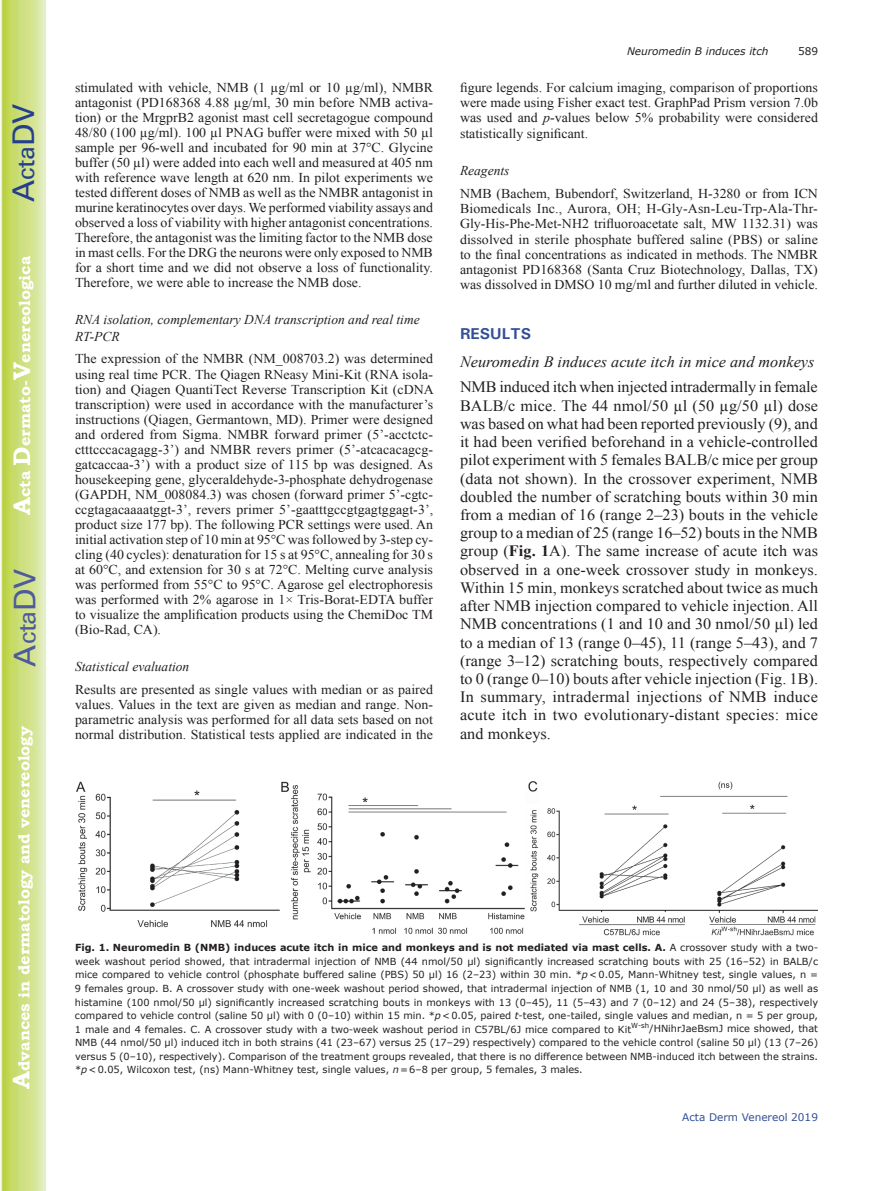
<style>
.page{position:relative;width:893px;height:1191px;background:#fff}
.page>*{position:absolute;margin:0;border:0;box-sizing:border-box;transform-origin:0 0}
.t1{font:30px "Univers";color:#4d5a9e}
.t2{font:30px "Univers";color:#253f8e}
.t3{font:15.75px/18.1px "Times New Roman";letter-spacing:.015em;color:#231f20;text-align:justify}
.t4{font:700 15.75px "Bookman Old Style";color:#fff}
.t5{font:italic 15.75px "Times New Roman";color:#231f20}
.t6{font:700 15.75px "Univers";color:#324f95}
.t7{font:13.5px/15px "Times New Roman";color:#231f20;text-align:justify}
.t8{font:italic 13.5px/16.5px "Times New Roman";color:#231f20}
.t9{font:italic 10.5px "Verdana";color:#231f20}
.t10{font:10.5px "Verdana";color:#324f95}
.t11{font:10.5px "Verdana";color:#231f20}
.t12{font:9.75px/13.5px "Verdana";color:#231f20;text-align:justify}
.s1{font-size:24px}
.s2{font-style:italic}
.s3{font-weight:700}
</style>
<div class="page">
<svg style="left:1px;top:0;width:45px;height:1191px;background:#cfe084"></svg>
<img style="left:76px;top:781px;width:741px;height:155px">
<h1 class="t2" style="left:6px;top:202px;width:100px;rotate:-90deg">A<span class="s1">cta</span>DV</h1>
<p class="t4" style="left:15px;top:515px;width:260px;rotate:-90deg"><span class="s1">A</span>cta <span class="s1">D</span>ermato-<span class="s1">V</span>enereologica</p>
<h1 class="t1" style="left:7px;top:666px;width:100px;rotate:-90deg">A<span class="s1">cta</span>DV</h1>
<p class="t4" style="left:15px;top:1088px;width:364px;rotate:-90deg"><span class="s1">A</span>dvances in dermatology and venereology</p>
<p class="t7" style="left:75px;top:80px;width:360px">stimulated with vehicle, NMB (1 µg/ml or 10 µg/ml), NMBR antagonist (PD168368 4.88 µg/ml, 30 min before NMB activa&shy;tion) or the MrgprB2 agonist mast cell secretagogue compound 48/80 (100 µg/ml). 100 µl PNAG buffer were mixed with 50 µl sample per 96-well and incubated for 90 min at 37°C. Glycine buffer (50 µl) were added into each well and measured at 405 nm with reference wave length at 620 nm. In pilot experiments we tested different doses of NMB as well as the NMBR antagonist in murine keratinocytes over days. We performed viability assays and observed a loss of viability with higher antagonist concentrations.<br>Therefore, the antagonist was the limiting factor to the NMB dose in mast cells. For the DRG the neurons were only exposed to NMB for a short time and we did not observe a loss of functionality.<br>Therefore, we were able to increase the NMB dose.</p>
<p class="t8" style="left:75px;top:311px;width:346px">RNA isolation, complementary DNA transcription and real time<br>RT-PCR</p>
<p class="t7" style="left:75px;top:351px;width:360px">The expression of the NMBR (NM_008703.2) was determined using real time PCR. The Qiagen RNeasy Mini-Kit (RNA isola&shy;tion) and Qiagen QuantiTect Reverse Transcription Kit (cDNA transcription) were used in accordance with the manufacturer’s instructions (Qiagen, Germantown, MD). Primer were designed and ordered from Sigma. NMBR forward primer (5’-acctctc&shy;ctttcccacagagg-3’) and NMBR revers primer (5’-atcacacagcg&shy;gatcaccaa-3’) with a product size of 115 bp was designed. As housekeeping gene, glyceraldehyde-3-phosphate dehydrogenase (GAPDH, NM_008084.3) was chosen (forward primer 5’-cgtc&shy;ccgtagacaaaatggt-3’, revers primer 5’-gaatttgccgtgagtggagt-3’, product size 177 bp). The following PCR settings were used. An initial activation step of 10 min at 95°C was followed by 3-step cy&shy;cling (40 cycles): denaturation for 15 s at 95°C, annealing for 30 s at 60°C, and extension for 30 s at 72°C. Melting curve analysis was performed from 55°C to 95°C. Agarose gel electrophoresis was performed with 2% agarose in 1× Tris-Borat-EDTA buffer to visualize the amplification products using the ChemiDoc TM (Bio-Rad, CA).</p>
<p class="t8" style="left:75px;top:658px;width:116px">Statistical evaluation</p>
<p class="t7" style="left:75px;top:681px;width:360px">Results are presented as single values with median or as paired values. Values in the text are given as median and range. Non&shy;parametric analysis was performed for all data sets based on not normal distribution. Statistical tests applied are indicated in the</p>
<p class="t9" style="left:627px;top:44px;width:143px">Neuromedin B induces itch</p>
<p class="t11" style="left:798px;top:44px;width:22px">589</p>
<p class="t7" style="left:460px;top:80px;width:360px">figure legends. For calcium imaging, comparison of proportions were made using Fisher exact test. GraphPad Prism version 7.0b was used and <span class="s2">p</span>-values below 5% probability were considered statistically significant.</p>
<p class="t8" style="left:460px;top:162px;width:51px">Reagents</p>
<p class="t7" style="left:460px;top:186px;width:360px">NMB (Bachem, Bubendorf, Switzerland, H-3280 or from ICN Biomedicals Inc., Aurora, OH; H-Gly-Asn-Leu-Trp-Ala-Thr-Gly-His-Phe-Met-NH2 trifluoroacetate salt, MW 1132.31) was dissolved in sterile phosphate buffered saline (PBS) or saline to the final concentrations as indicated in methods. The NMBR antagonist PD168368 (Santa Cruz Biotechnology, Dallas, TX) was dissolved in DMSO 10 mg/ml and further diluted in vehicle.</p>
<p class="t6" style="left:460px;top:323px;width:73px">RESULTS</p>
<p class="t5" style="left:460px;top:350px;width:356px">Neuromedin B induces acute itch in mice and monkeys</p>
<p class="t3" style="left:460px;top:378px;width:360px">NMB induced itch when injected intradermally in female BALB/c mice. The 44 nmol/50 µl (50 µg/50 µl) dose was based on what had been reported previously (9), and it had been verified beforehand in a vehicle-controlled pilot experiment with 5 females BALB/c mice per group (data not shown). In the crossover experiment, NMB doubled the number of scratching bouts within 30 min from a median of 16 (range 2–23) bouts in the vehicle group to a median of 25 (range 16–52) bouts in the NMB group (<span class="s3">Fig. 1</span>A). The same increase of acute itch was observed in a one-week crossover study in monkeys.<br>Within 15 min, monkeys scratched about twice as much after NMB injection compared to vehicle injection. All NMB concentrations (1 and 10 and 30 nmol/50 µl) led to a median of 13 (range 0–45), 11 (range 5–43), and 7 (range 3–12) scratching bouts, respectively compared to 0 (range 0–10) bouts after vehicle injection (Fig. 1B).<br>In summary, intradermal injections of NMB induce acute itch in two evolutionary-distant species: mice and monkeys.</p>
<p class="t12" style="left:75px;top:941px;width:745px"><span class="s3">Fig. 1. Neuromedin B (NMB) induces acute itch in mice and monkeys and is not mediated via mast cells. A.</span> A crossover study with a two&shy;week washout period showed, that intradermal injection of NMB (44 nmol/50 µl) significantly increased scratching bouts with 25 (16–52) in BALB/c mice compared to vehicle control (phosphate buffered saline (PBS) 50 µl) 16 (2–23) within 30 min. *<span class="s2">p</span>&lt;0.05, Mann-Whitney test, single values, n = 9 females group. B. A crossover study with one-week washout period showed, that intradermal injection of NMB (1, 10 and 30 nmol/50 µl) as well as histamine (100 nmol/50 µl) significantly increased scratching bouts in monkeys with 13 (0–45), 11 (5–43) and 7 (0–12) and 24 (5–38), respectively compared to vehicle control (saline 50 µl) with 0 (0–10) within 15 min. *<span class="s2">p</span>&lt;0.05, paired <span class="s2">t</span>-test, one-tailed, single values and median, n = 5 per group, 1 male and 4 females. C. A crossover study with a two-week washout period in C57BL/6J mice compared to Kit<sup>W-sh</sup>/HNihrJaeBsmJ mice showed, that NMB (44 nmol/50 µl) induced itch in both strains (41 (23–67) versus 25 (17–29) respectively) compared to the vehicle control (saline 50 µl) (13 (7–26) versus 5 (0–10), respectively). Comparison of the treatment groups revealed, that there is no difference between NMB-induced itch between the strains. *<span class="s2">p</span>&lt;0.05, Wilcoxon test, (ns) Mann-Whitney test, single values, <span class="s2">n</span>=6–8 per group, 5 females, 3 males.</p>
<p class="t10" style="left:682px;top:1109px;width:137px">Acta Derm Venereol 2019</p>
</div>
